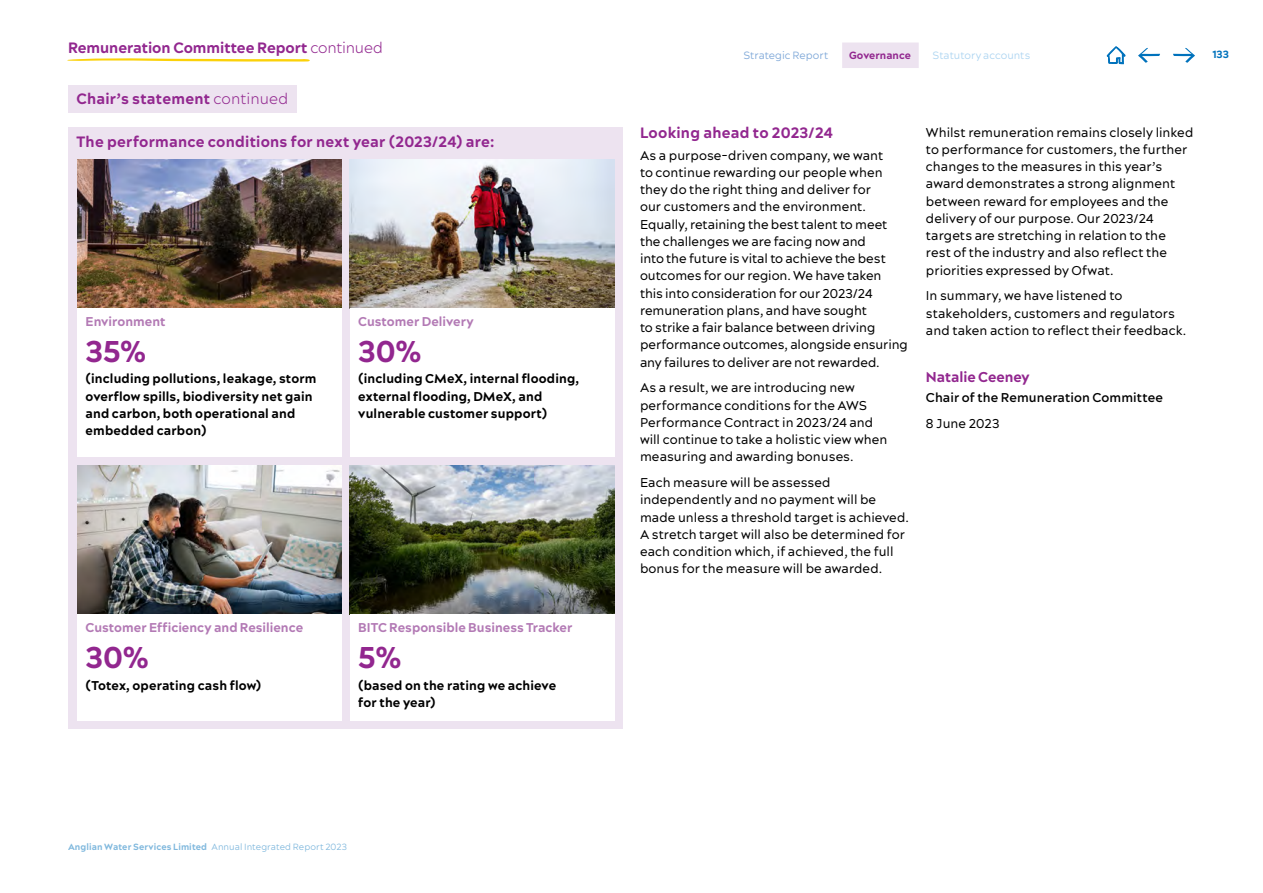
<style>
.page{position:relative;width:1263px;height:893px;background:#fff}
.page>*{position:absolute;margin:0;border:0;box-sizing:border-box;transform-origin:0 0}
.Large_Copy__20pt{font:800 30px "Acherus Grotesque";color:#92278f}
.Subhead_Level_1__Gov{font:800 15px "Acherus Grotesque";letter-spacing:.015em;color:#92278f}
.Page_Title{font:800 15px "Acherus Grotesque";letter-spacing:-.005em;color:#92278f}
.Sign_Off_Name{font:800 14.25px "Acherus Grotesque";letter-spacing:-.005em;color:#92278f}
.Body_Copy_New{font:12.75px/17.2px "Acherus Grotesque";color:#000}
.Body_Copy_New-2{font:800 12.75px/17.2px "Acherus Grotesque";letter-spacing:.01em;color:#000}
.Subhead_Level_2__Gov{font:800 12.75px "Acherus Grotesque";color:#b37ab5}
.Large_Copy__16pt__Sp{font:800 12.75px/17.2px "Acherus Grotesque";letter-spacing:.01em;color:#000}
.Sign_Off_Title{font:600 12.75px "Acherus Grotesque";letter-spacing:.005em;color:#000}
.t1{font:10.5px "Acherus Grotesque";letter-spacing:-.005em;color:#acd4f1}
.t2{font:10.5px "Acherus Grotesque";color:#7da7d8}
.t3{font:800 10.5px "Acherus Grotesque";letter-spacing:.005em;color:#92278f}
.t4{font:800 10.5px "Acherus Grotesque";color:#0072bc}
.t5{font:800 9px "Acherus Grotesque";letter-spacing:.01em;color:#0072bc}
.s1{font-weight:300}
.s2{font-weight:400}
</style>
<div class="page">
<div style="left:69px;top:128px;width:554px;height:601px;background:#ede3f0"></div>
<div style="left:68px;top:85px;width:229px;height:28px;background:#ede3f0"></div>
<img style="left:77px;top:159px;width:264px;height:149px">
<div style="left:77px;top:308px;width:264px;height:149px;background:#fff"></div>
<img style="left:350px;top:159px;width:264px;height:149px">
<div style="left:350px;top:308px;width:264px;height:149px;background:#fff"></div>
<img style="left:77px;top:466px;width:264px;height:148px">
<div style="left:77px;top:614px;width:264px;height:107px;background:#fff"></div>
<img style="left:350px;top:466px;width:264px;height:148px">
<div style="left:350px;top:614px;width:264px;height:107px;background:#fff"></div>
<svg style="left:67px;top:58px;width:243px;height:4px"></svg>
<div style="left:842px;top:43px;width:77px;height:25px;background:#ede3f0"></div>
<svg style="left:1173px;top:48px;width:22px;height:15px"></svg>
<svg style="left:1138px;top:48px;width:22px;height:15px"></svg>
<svg style="left:1107px;top:47px;width:18px;height:17px"></svg>
<p class="Page_Title" style="left:68px;top:38px;width:316px">Remuneration Committee Report <span class="s1">continued</span></p>
<h1 class="Subhead_Level_1__Gov" style="left:77px;top:89px;width:213px">Chair’s statement <span class="s1">continued</span></h1>
<h1 class="Subhead_Level_1__Gov" style="left:77px;top:132px;width:419px">The performance conditions for next year (2023/24) are:</h1>
<h2 class="Subhead_Level_2__Gov" style="left:86px;top:313px;width:82px">Environment</h2>
<p class="Large_Copy__20pt" style="left:86px;top:332px;width:62px">35%</p>
<p class="Body_Copy_New-2" style="left:86px;top:370px;width:232px">(including pollutions, leakage, storm overflow spills, biodiversity net gain and carbon, both operational and embedded carbon)</p>
<h2 class="Subhead_Level_2__Gov" style="left:358px;top:313px;width:117px">Customer Delivery</h2>
<p class="Large_Copy__20pt" style="left:358px;top:332px;width:65px">30%</p>
<p class="Body_Copy_New-2" style="left:358px;top:370px;width:222px">(including CMeX, internal flooding, external flooding, DMeX, and vulnerable customer support)</p>
<h2 class="Subhead_Level_2__Gov" style="left:86px;top:619px;width:219px">Customer Efficiency and Resilience</h2>
<p class="Large_Copy__20pt" style="left:86px;top:638px;width:65px">30%</p>
<p class="Large_Copy__16pt__Sp" style="left:86px;top:676px;width:177px">(Totex, operating cash flow)</p>
<h2 class="Subhead_Level_2__Gov" style="left:358px;top:619px;width:216px">BITC Responsible Business Tracker</h2>
<p class="Large_Copy__20pt" style="left:358px;top:638px;width:45px">5%</p>
<p class="Large_Copy__16pt__Sp" style="left:358px;top:676px;width:199px">(based on the rating we achieve for the year)</p>
<p class="t5" style="left:68px;top:841px;width:280px">Anglian Water Services Limited <span class="s2">Annual Integrated Report 2023</span></p>
<p class="t2" style="left:743px;top:49px;width:87px">Strategic Report</p>
<p class="t3" style="left:849px;top:49px;width:64px">Governance</p>
<p class="t1" style="left:932px;top:49px;width:99px">Statutory accounts</p>
<p class="t4" style="left:1212px;top:48px;width:18px">133</p>
<h1 class="Subhead_Level_1__Gov" style="left:640px;top:123px;width:194px">Looking ahead to 2023/24</h1>
<p class="Body_Copy_New" style="left:640px;top:146px;width:269px">As a purpose-driven company, we want<br>to continue rewarding our people when they do the right thing and deliver for<br>our customers and the environment.<br>Equally, retaining the best talent to meet the challenges we are facing now and<br>into the future is vital to achieve the best outcomes for our region. We have taken<br>this into consideration for our 2023/24 remuneration plans, and have sought<br>to strike a fair balance between driving performance outcomes, alongside ensuring any failures to deliver are not rewarded.</p>
<p class="Body_Copy_New" style="left:640px;top:379px;width:249px">As a result, we are introducing new performance conditions for the AWS Performance Contract in 2023/24 and will continue to take a holistic view when measuring and awarding bonuses.</p>
<p class="Body_Copy_New" style="left:640px;top:474px;width:270px">Each measure will be assessed independently and no payment will be made unless a threshold target is achieved.<br>A stretch target will also be determined for each condition which, if achieved, the full bonus for the measure will be awarded.</p>
<p class="Body_Copy_New" style="left:926px;top:123px;width:269px">Whilst remuneration remains closely linked to performance for customers, the further changes to the measures in this year’s award demonstrates a strong alignment between reward for employees and the delivery of our purpose. Our 2023/24 targets are stretching in relation to the rest of the industry and also reflect the priorities expressed by Ofwat.</p>
<p class="Body_Copy_New" style="left:926px;top:287px;width:262px">In summary, we have listened to stakeholders, customers and regulators and taken action to reflect their feedback.</p>
<p class="Sign_Off_Name" style="left:926px;top:368px;width:105px">Natalie Ceeney</p>
<p class="Sign_Off_Title" style="left:926px;top:390px;width:238px">Chair of the Remuneration Committee</p>
<p class="Body_Copy_New" style="left:926px;top:415px;width:75px">8 June 2023</p>
</div>
